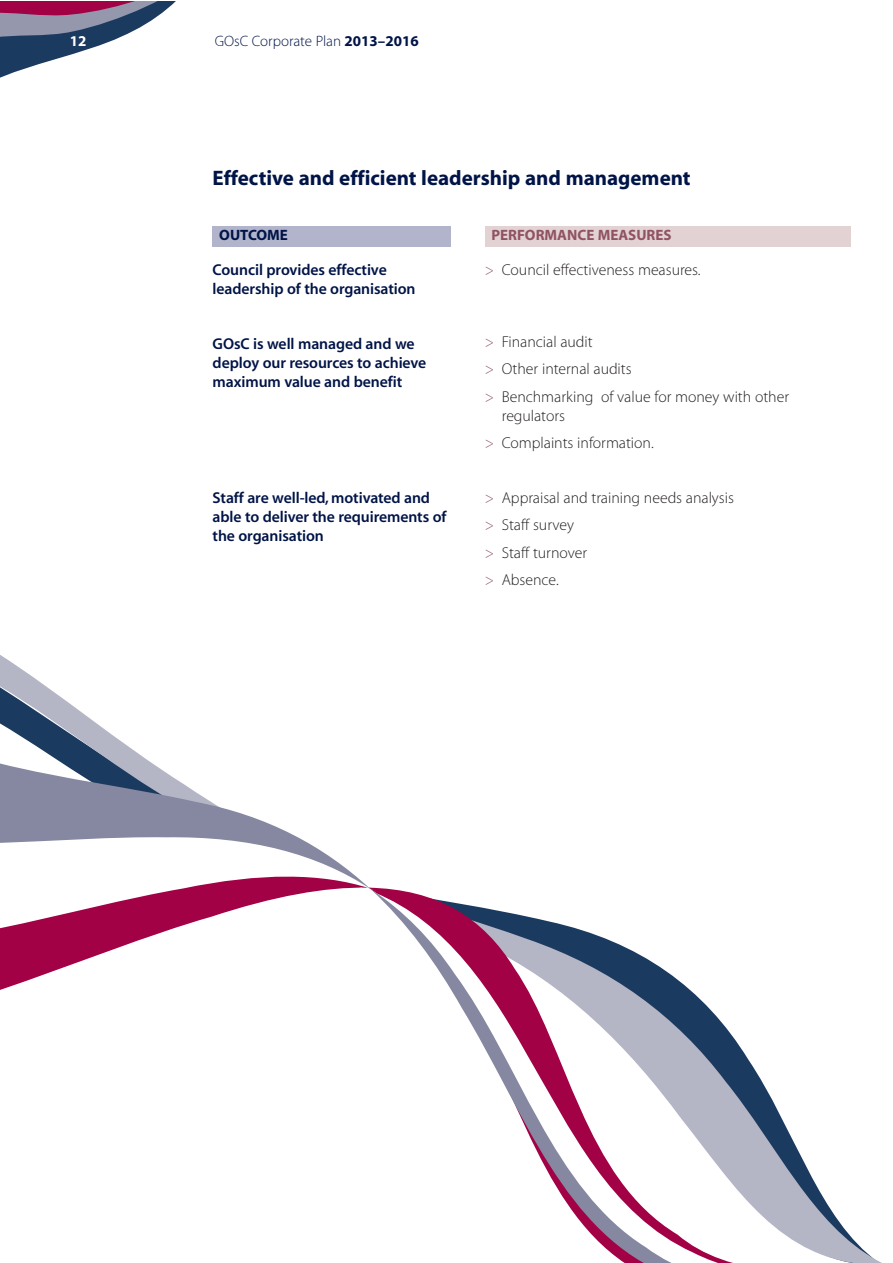
<style>
.page{position:relative;width:893px;height:1263px;background:#fff}
.page>*{position:absolute;margin:0;border:0;box-sizing:border-box;transform-origin:0 0}
.t1{font:21px "Myriad MM 700 wt 600 wd";color:#001447}
.t2{font:15.75px/27.5px "Myriad MM 215 wt 600 wd";color:#231f20}
.t3{font:15.75px/18.9px "Myriad MM 565 wt 600 wd";letter-spacing:-.005em;color:#001447}
.t4{font:15px "Myriad MM 215 wt 600 wd";color:#001447}
.t5{font:15px "Myriad MM 700 wt 600 wd";color:#905364}
.t6{font:15px "Myriad MM 700 wt 600 wd";color:#001447}
.t7{font:15px "Myriad MM 700 wt 600 wd";color:#fff}
.s1{font-family:"Myriad MM 700 wt 600 wd"}
.s2{color:#905364}
</style>
<div class="page">
<svg style="left:0;top:2px;width:175px;height:76px"></svg>
<div style="left:213px;top:226px;width:238px;height:20px;background:#b1b4ca"></div>
<div style="left:485px;top:226px;width:365px;height:20px;background:#e2d2d4"></div>
<svg style="left:0;top:655px;width:152px;height:108px"></svg>
<svg style="left:0;top:928px;width:175px;height:62px"></svg>
<svg style="left:1px;top:889px;width:333px;height:39px"></svg>
<svg style="left:370px;top:889px;width:510px;height:373px"></svg>
<svg style="left:0;top:763px;width:370px;height:126px"></svg>
<p class="t7" style="left:70px;top:36px;width:18px">12</p>
<p class="t4" style="left:215px;top:36px;width:206px">GOsC Corporate Plan <span class="s1">2013–2016</span></p>
<h1 class="t1" style="left:213px;top:170px;width:479px">Effective and efficient leadership and management</h1>
<p class="t6" style="left:219px;top:229px;width:70px">OUTCOME</p>
<p class="t5" style="left:491px;top:229px;width:182px">PERFORMANCE MEASURES</p>
<p class="t3" style="left:213px;top:262px;width:205px">Council provides effective leadership of the organisation</p>
<p class="t2" style="left:485px;top:258px;width:217px"><span class="s2">&gt;</span> Council effectiveness measures.</p>
<p class="t3" style="left:213px;top:336px;width:215px">GOsC is well managed and we deploy our resources to achieve maximum value and benefit</p>
<p class="t2" style="left:485px;top:329px;width:306px"><span class="s2">&gt;</span> Financial audit<br><span class="s2">&gt;</span> Other internal audits<br><span class="s2">&gt;</span> Benchmarking of value for money with other</p>
<p class="t2" style="left:485px;top:403px;width:170px;text-indent:17px">regulators<br><span class="s2">&gt;</span> Complaints information.</p>
<p class="t3" style="left:213px;top:489px;width:235px">Staff are well-led, motivated and able to deliver the requirements of the organisation</p>
<p class="t2" style="left:485px;top:485px;width:251px"><span class="s2">&gt;</span> Appraisal and training needs analysis <span class="s2">&gt;</span> Staff survey<br><span class="s2">&gt;</span> Staff turnover<br><span class="s2">&gt;</span> Absence.</p>
</div>
